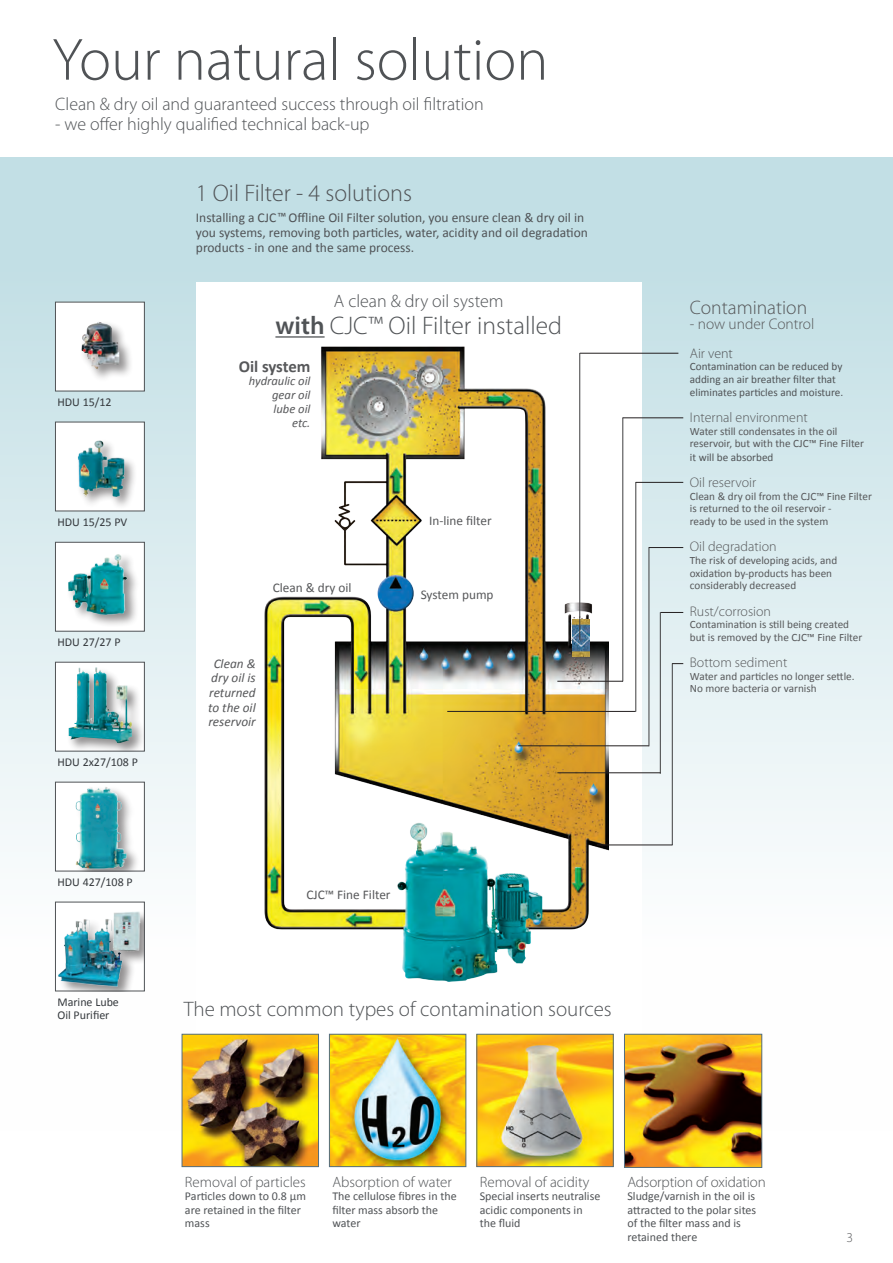
<style>
.page{position:relative;width:893px;height:1263px;background:#fff}
.page>*{position:absolute;margin:0;border:0;box-sizing:border-box;transform-origin:0 0}
.t1{font:300 60px "Myriad Pro";color:#505356}
.t2{font:300 25.5px "Myriad Pro";color:#505356}
.t3{font:300 24px "Myriad Pro";color:#505356}
.t4{font:300 21px "Myriad Pro";color:#505356}
.t5{font:300 19.5px "Myriad Pro";color:#57585a}
.t6{font:300 18px "Myriad Pro";color:#505356}
.t7{font:700 16.8px "Calibri";letter-spacing:-.005em;color:#57585a}
.t8{font:300 15.3px "Myriad Pro";color:#57585a}
.t9{font:300 15px "Myriad Pro";color:#505356}
.t10{font:300 13.95px "Myriad Pro";color:#57585a}
.t11{font:300 13.95px "Myriad Pro";color:#505356}
.t12{font:13.5px/15px "Calibri";color:#505356}
.t13{font:300 13.5px "Myriad Pro";color:#57585a}
.t14{font:13.2px "Calibri";color:#57585a}
.t15{font:italic 13.2px/14.7px "Calibri";color:#57585a;text-align:center}
.t16{font:italic 12.6px/14px "Calibri";color:#57585a;text-align:right}
.t17{font:12px/13.5px "Calibri";color:#505356}
.t18{font:12px/13.5px "Calibri";color:#35393d}
.t19{font:11.1px/12.6px "Calibri";color:#57585a}
.t20{font:11.1px/12.6px "Calibri";color:#505356}
.s1{font-family:"Myriad Pro";font-style:italic}
.s2{font-weight:600}
.s3{color:#57585a}
</style>
<div class="page">
<div style="left:0;top:157px;width:893px;height:974px;background:linear-gradient(to bottom,#bcdce2,#fff)"></div>
<div style="left:55px;top:302px;width:89px;height:89px;background:#fff"></div>
<div style="left:79px;top:320px;width:54px;height:64px;background:#231f20;opacity:.5"></div>
<img style="left:81px;top:321px;width:38px;height:50px">
<div style="left:55px;top:302px;width:90px;height:89px;border:1px solid #505356"></div>
<div style="left:55px;top:422px;width:89px;height:89px;background:#fff"></div>
<img style="left:77px;top:440px;width:58px;height:66px">
<div style="left:55px;top:422px;width:90px;height:89px;border:1px solid #505356"></div>
<div style="left:55px;top:662px;width:89px;height:89px;background:#fff"></div>
<div style="left:66px;top:665px;width:78px;height:86px;background:#231f20;opacity:.5"></div>
<img style="left:68px;top:667px;width:28px;height:60px">
<div style="left:55px;top:662px;width:90px;height:89px;border:1px solid #505356"></div>
<div style="left:55px;top:782px;width:89px;height:89px;background:#fff"></div>
<div style="left:75px;top:785px;width:65px;height:86px;background:#231f20;opacity:.5"></div>
<img style="left:75px;top:785px;width:55px;height:84px">
<div style="left:55px;top:782px;width:90px;height:89px;border:1px solid #505356"></div>
<img style="left:57px;top:904px;width:86px;height:85px">
<div style="left:55px;top:902px;width:90px;height:89px;border:1px solid #505356"></div>
<div style="left:196px;top:283px;width:446px;height:980px;background:#fff"></div>
<div style="left:55px;top:542px;width:89px;height:89px;background:#fff"></div>
<div style="left:66px;top:553px;width:74px;height:75px;background:#231f20;opacity:.5"></div>
<img style="left:67px;top:553px;width:62px;height:62px">
<div style="left:55px;top:542px;width:90px;height:89px;border:1px solid #505356"></div>
<img style="left:184px;top:1036px;width:133px;height:129px">
<div style="left:182px;top:1034px;width:137px;height:133px;border:1px solid #546f81"></div>
<img style="left:331px;top:1036px;width:133px;height:129px">
<div style="left:329px;top:1034px;width:137px;height:133px;border:1px solid #546f81"></div>
<img style="left:478px;top:1036px;width:134px;height:129px">
<div style="left:476px;top:1034px;width:138px;height:133px;border:1px solid #546f81"></div>
<img style="left:626px;top:1036px;width:134px;height:130px">
<div style="left:624px;top:1034px;width:138px;height:134px;border:1px solid #546f81"></div>
<img style="left:264px;top:346px;width:345px;height:635px">
<hr style="left:623px;top:418px;width:1px;height:263px;background:#3e3e3f">
<hr style="left:623px;top:418px;width:60px;height:1px;background:#231f20">
<hr style="left:557px;top:681px;width:66px;height:1px;background:#231f20">
<hr style="left:580px;top:353px;width:98px;height:1px;background:#231f20">
<hr style="left:649px;top:547px;width:1px;height:199px;background:#3e3e3f">
<hr style="left:649px;top:547px;width:34px;height:1px;background:#231f20">
<hr style="left:518px;top:745px;width:131px;height:1px;background:#231f20">
<hr style="left:672px;top:663px;width:1px;height:182px;background:#3e3e3f">
<hr style="left:660px;top:612px;width:1px;height:162px;background:#3e3e3f">
<svg style="left:660px;top:612px;width:23px;height:1px"></svg>
<hr style="left:597px;top:845px;width:75px;height:1px;background:#231f20">
<hr style="left:557px;top:772px;width:103px;height:1px;background:#231f20">
<hr style="left:635px;top:482px;width:1px;height:230px;background:#3e3e3f">
<hr style="left:636px;top:482px;width:47px;height:1px;background:#231f20">
<hr style="left:447px;top:711px;width:189px;height:1px;background:#231f20">
<img style="left:573px;top:619px;width:17px;height:38px">
<hr style="left:579px;top:353px;width:1px;height:287px;background:#3e3e3f">
<hr style="left:275px;top:336px;width:50px;height:2px;background:#505356">
<h1 class="t1" style="left:52px;top:24px;width:498px">Your natural solution</h1>
<h3 class="t6" style="left:55px;top:93px;width:430px">Clean &amp; dry oil and guaranteed success through oil filtration</h3>
<h3 class="t6" style="left:55px;top:113px;width:316px">- we offer highly qualified technical back-up</h3>
<h3 class="t3" style="left:196px;top:179px;width:218px">1 Oil Filter - 4 solutions</h3>
<p class="t12" style="left:196px;top:211px;width:393px">Installing a CJC<span class="s1">™</span> Offline Oil Filter solution, you ensure clean &amp; dry oil in you systems, removing both particles, water, acidity and oil degradation products - in one and the same process.</p>
<p class="t18" style="left:57px;top:396px;width:56px">HDU 15/12</p>
<p class="t18" style="left:57px;top:516px;width:71px">HDU 15/25 PV</p>
<p class="t18" style="left:57px;top:636px;width:65px">HDU 27/27 P</p>
<p class="t18" style="left:57px;top:756px;width:82px">HDU 2x27/108 P</p>
<p class="t18" style="left:57px;top:876px;width:77px">HDU 427/108 P</p>
<p class="t18" style="left:57px;top:996px;width:63px">Marine Lube<br>Oil Purifier</p>
<h3 class="t6" style="left:334px;top:291px;width:171px">A clean &amp; dry oil system</h3>
<h2 class="t2" style="left:275px;top:311px;width:288px"><span class="s2">with</span> CJC™ Oil Filter installed</h2>
<h3 class="t7" style="left:239px;top:355px;width:73px">Oil system</h3>
<p class="t16" style="left:249px;top:374px;width:63px">hydraulic oil gear oil lube oil<br>etc.</p>
<p class="t14" style="left:273px;top:583px;width:80px">Clean &amp; dry oil</p>
<p class="t15" style="left:208px;top:656px;width:49px">Clean &amp; dry oil is returned to the oil reservoir</p>
<p class="t14" style="left:429px;top:515px;width:64px">In-line filter</p>
<p class="t14" style="left:421px;top:589px;width:74px">System pump</p>
<p class="t14" style="left:306px;top:889px;width:86px">CJC™ Fine Filter</p>
<h3 class="t4" style="left:184px;top:997px;width:430px">The most common types of contamination sources</h3>
<h3 class="t5" style="left:690px;top:296px;width:119px">Contamination</h3>
<h3 class="t8" style="left:690px;top:315px;width:126px">- now under Control</h3>
<p class="t11" style="left:690px;top:345px;width:45px"><span class="s3">Air</span> vent</p>
<p class="t20" style="left:690px;top:361px;width:155px">Contamination can be reduced by adding an air breather filter that eliminates particles and moisture.</p>
<p class="t10" style="left:690px;top:409px;width:119px">Internal environment</p>
<p class="t19" style="left:690px;top:426px;width:176px">Water still condensates in the oil reservoir, but with the CJC™ Fine Filter</p>
<p class="t20" style="left:690px;top:451px;width:85px">it will be absorbed</p>
<p class="t10" style="left:690px;top:474px;width:68px">Oil reservoir</p>
<p class="t19" style="left:690px;top:491px;width:184px">Clean &amp; dry oil from the CJC™ Fine Filter is returned to the oil reservoir -<br>ready to be used in the system</p>
<p class="t10" style="left:690px;top:538px;width:88px">Oil degradation</p>
<p class="t19" style="left:690px;top:555px;width:149px">The risk of developing acids, and oxidation by-products has been considerably decreased</p>
<p class="t10" style="left:690px;top:603px;width:83px">Rust/corrosion</p>
<p class="t19" style="left:690px;top:619px;width:174px">Contamination is still being created but is removed by the CJC™ Fine Filter</p>
<p class="t10" style="left:690px;top:654px;width:99px">Bottom sediment</p>
<p class="t19" style="left:690px;top:671px;width:166px">Water and particles no longer settle.<br>No more bacteria or varnish</p>
<h3 class="t9" style="left:185px;top:1173px;width:122px">Removal of particles</h3>
<p class="t17" style="left:185px;top:1190px;width:122px">Particles down to 0.8 µm are retained in the filter mass</p>
<h3 class="t9" style="left:332px;top:1173px;width:121px">Absorption of water</h3>
<p class="t17" style="left:332px;top:1190px;width:126px">The cellulose fibres in the filter mass absorb the water</p>
<h3 class="t9" style="left:480px;top:1173px;width:111px">Removal of acidity</h3>
<p class="t17" style="left:480px;top:1190px;width:122px">Special inserts neutralise acidic components in the fluid</p>
<h3 class="t9" style="left:627px;top:1173px;width:140px">Adsorption of oxidation</h3>
<p class="t17" style="left:627px;top:1190px;width:130px">Sludge/varnish in the oil is attracted to the polar sites of the filter mass and is retained there</p>
<p class="t13" style="left:846px;top:1229px;width:8px">3</p>
</div>
